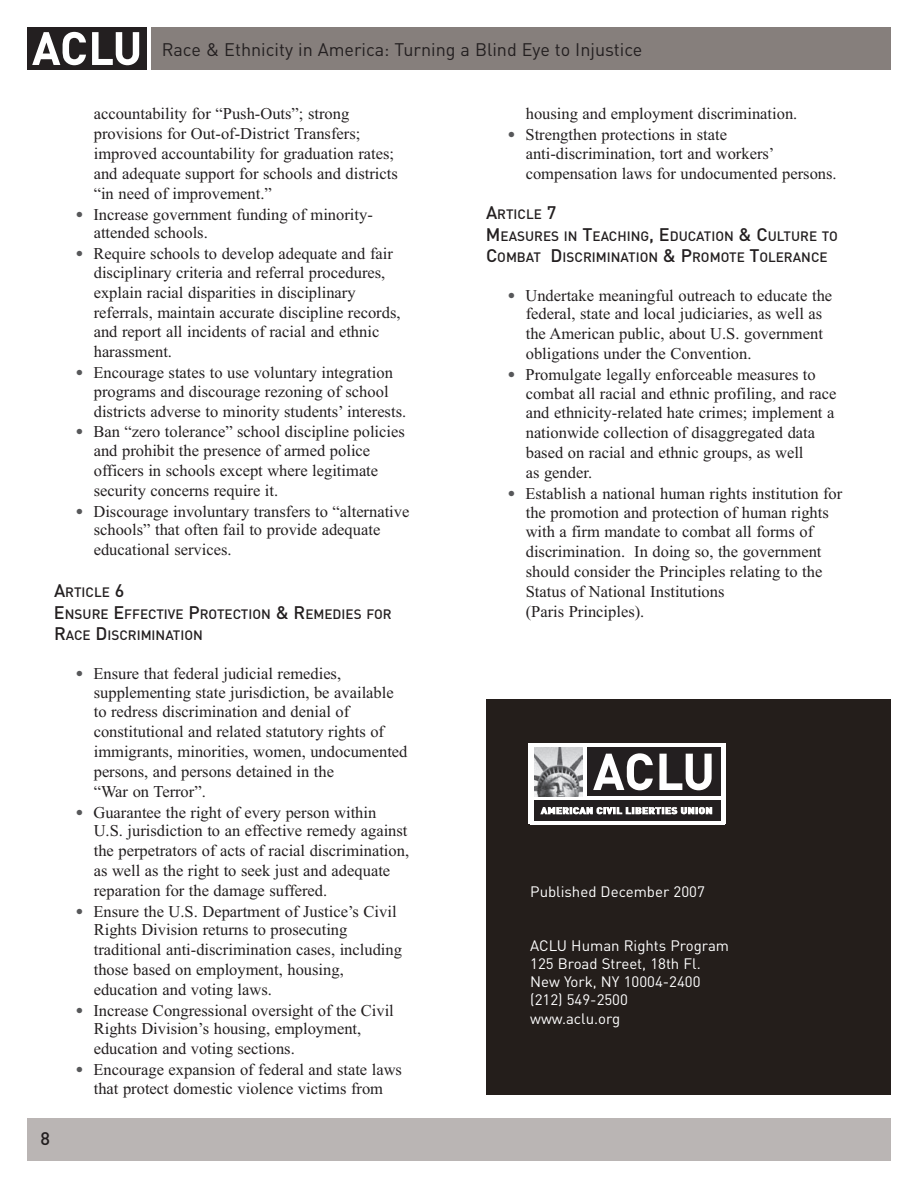
<style>
.page{position:relative;width:918px;height:1188px;background:#fff}
.page>*{position:absolute;margin:0;border:0;box-sizing:border-box;transform-origin:0 0}
.t1{font:18px "DIN";color:#231f20}
.t2{font:500 18px "DIN";color:#231f20}
.t3{font:16.5px/19.6px "Times New Roman";color:#231f20}
.t4{font:15px/18px "DIN";color:#fff}
.t5{font:500 13.5px/21.6px "DIN";color:#231f20}
.s1{font-family:"DIN";font-weight:700;color:#57585a}
.s2{font-size:18px}
</style>
<div class="page">
<div style="left:151px;top:27px;width:740px;height:43px;background:#867f7c"></div>
<div style="left:27px;top:27px;width:120px;height:43px;background:#231f20"></div>
<svg style="left:32px;top:32px;width:54px;height:33px"></svg>
<svg style="left:92px;top:32px;width:47px;height:33px"></svg>
<div style="left:27px;top:1118px;width:864px;height:43px;background:#bab5b4"></div>
<div style="left:486px;top:699px;width:405px;height:396px;background:#241e1b"></div>
<svg style="left:530px;top:743px;width:194px;height:81px;background:#e2e2e2"></svg>
<div style="left:587px;top:748px;width:133px;height:48px;background:#231f20"></div>
<svg style="left:593px;top:753px;width:60px;height:37px"></svg>
<svg style="left:659px;top:754px;width:53px;height:36px"></svg>
<div style="left:534px;top:800px;width:186px;height:20px;background:#231f20"></div>
<svg style="left:541px;top:807px;width:171px;height:7px"></svg>
<img style="left:534px;top:747px;width:49px;height:49px">
<p class="t1" style="left:162px;top:39px;width:482px">Race &amp; Ethnicity in America: Turning a Blind Eye to Injustice</p>
<p class="t3" style="left:94px;top:104px;width:306px">accountability for “Push-Outs”; strong provisions for Out-of-District Transfers; improved accountability for graduation rates; and adequate support for schools and districts “in need of improvement.”</p>
<p class="t3" style="left:94px;top:205px;width:281px;line-height:18.8px;text-indent:-18px"><span class="s1">•</span> Increase government funding of minority&shy;attended schools.</p>
<p class="t3" style="left:94px;top:244px;width:308px;text-indent:-18px"><span class="s1">•</span> Require schools to develop adequate and fair disciplinary criteria and referral procedures, explain racial disparities in disciplinary referrals, maintain accurate discipline records, and report all incidents of racial and ethnic harassment.</p>
<p class="t3" style="left:94px;top:363px;width:314px;line-height:19.2px;text-indent:-18px"><span class="s1">•</span> Encourage states to use voluntary integration programs and discourage rezoning of school districts adverse to minority students’ interests.</p>
<p class="t3" style="left:94px;top:422px;width:313px;text-indent:-18px"><span class="s1">•</span> Ban “zero tolerance” school discipline policies and prohibit the presence of armed police officers in schools except where legitimate security concerns require it.</p>
<p class="t3" style="left:94px;top:501px;width:317px;line-height:19.2px;text-indent:-18px"><span class="s1">•</span> Discourage involuntary transfers to “alternative schools” that often fail to provide adequate educational services.</p>
<p class="t5" style="left:54px;top:581px;width:339px"><span class="s2">A</span>RTICLE <span class="s2">6<br>E</span>NSURE <span class="s2">E</span>FFECTIVE <span class="s2">P</span>ROTECTION <span class="s2">&amp; R</span>EMEDIES FOR<br><span class="s2">R</span>ACE <span class="s2">D</span>ISCRIMINATION</p>
<p class="t3" style="left:94px;top:663px;width:315px;text-indent:-18px"><span class="s1">•</span> Ensure that federal judicial remedies, supplementing state jurisdiction, be available to redress discrimination and denial of constitutional and related statutory rights of immigrants, minorities, women, undocumented persons, and persons detained in the<br>“War on Terror”.</p>
<p class="t3" style="left:94px;top:802px;width:317px;text-indent:-18px"><span class="s1">•</span> Guarantee the right of every person within U.S. jurisdiction to an effective remedy against the perpetrators of acts of racial discrimination, as well as the right to seek just and adequate reparation for the damage suffered.</p>
<p class="t3" style="left:94px;top:901px;width:310px;text-indent:-18px"><span class="s1">•</span> Ensure the U.S. Department of Justice’s Civil Rights Division returns to prosecuting traditional anti-discrimination cases, including those based on employment, housing, education and voting laws.</p>
<p class="t3" style="left:94px;top:1000px;width:302px;line-height:19.2px;text-indent:-18px"><span class="s1">•</span> Increase Congressional oversight of the Civil<br>Rights Division’s housing, employment, education and voting sections.</p>
<p class="t3" style="left:76px;top:1060px;width:328px;line-height:18.8px;text-align:center"><span class="s1">•</span> Encourage expansion of federal and state laws that protect domestic violence victims from</p>
<p class="t2" style="left:40px;top:1128px;width:11px">8</p>
<p class="t3" style="left:526px;top:104px;width:273px">housing and employment discrimination.</p>
<p class="t3" style="left:526px;top:125px;width:312px;line-height:19.2px;text-indent:-18px"><span class="s1">•</span> Strengthen protections in state anti-discrimination, tort and workers’ compensation laws for undocumented persons.</p>
<p class="t5" style="left:486px;top:203px;width:353px"><span class="s2">A</span>RTICLE <span class="s2">7<br>M</span>EASURES IN <span class="s2">T</span>EACHING<span class="s2">, E</span>DUCATION <span class="s2">&amp; C</span>ULTURE TO<br><span class="s2">C</span>OMBAT <span class="s2">D</span>ISCRIMINATION <span class="s2">&amp; P</span>ROMOTE <span class="s2">T</span>OLERANCE</p>
<p class="t3" style="left:526px;top:285px;width:308px;text-indent:-18px"><span class="s1">•</span> Undertake meaningful outreach to educate the federal, state and local judiciaries, as well as the American public, about U.S. government obligations under the Convention.</p>
<p class="t3" style="left:526px;top:364px;width:312px;text-indent:-18px"><span class="s1">•</span> Promulgate legally enforceable measures to combat all racial and ethnic profiling, and race and ethnicity-related hate crimes; implement a nationwide collection of disaggregated data based on racial and ethnic groups, as well<br>as gender.</p>
<p class="t3" style="left:526px;top:483px;width:318px;text-indent:-18px"><span class="s1">•</span> Establish a national human rights institution for the promotion and protection of human rights with a firm mandate to combat all forms of discrimination. In doing so, the government should consider the Principles relating to the Status of National Institutions<br>(Paris Principles).</p>
<p class="t4" style="left:530px;top:882px;width:176px">Published December 2007</p>
<p class="t4" style="left:530px;top:937px;width:200px">ACLU Human Rights Program<br>125 Broad Street, 18th Fl.<br>New York, NY 10004-2400 (212) 549-2500<br>www.aclu.org</p>
</div>
